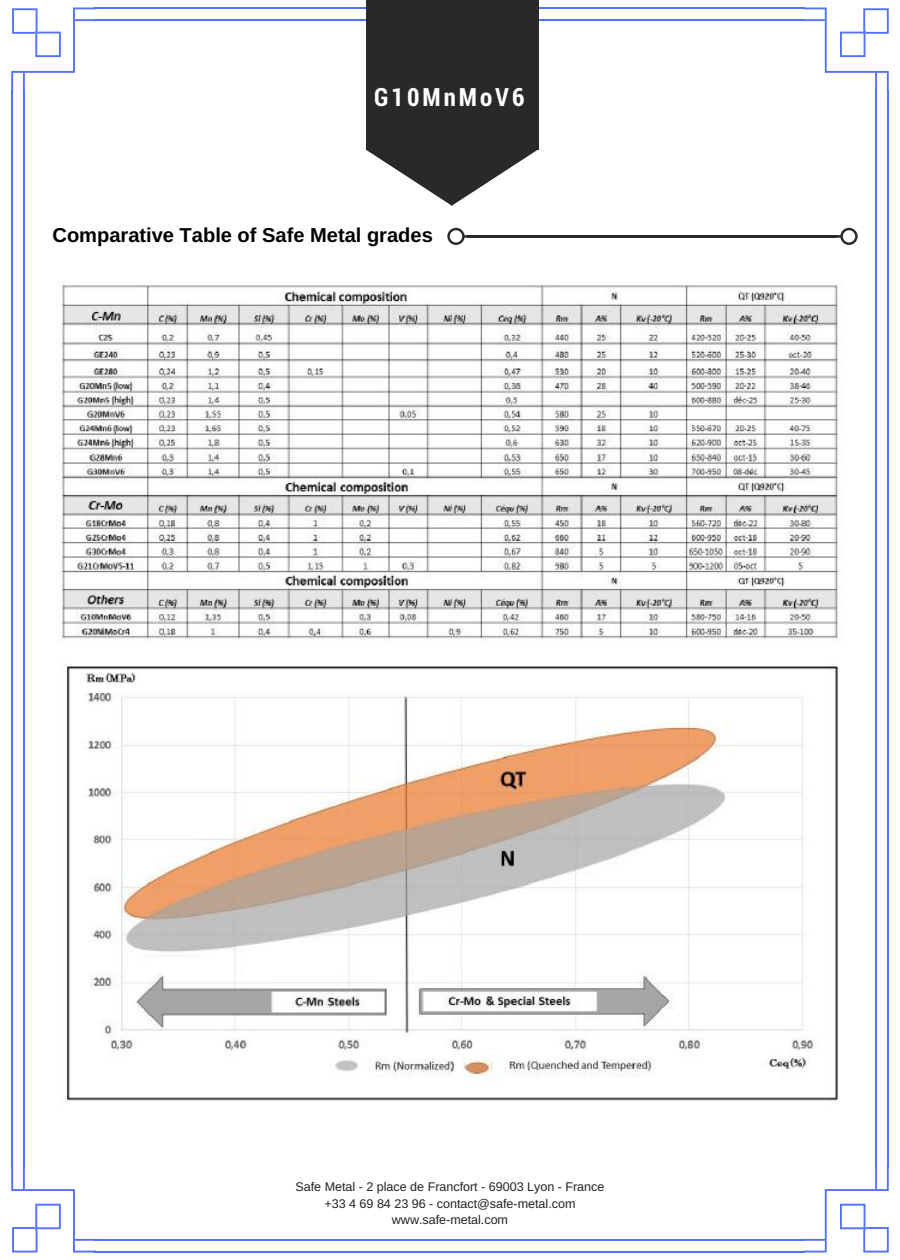
<style>
.page{position:relative;width:900px;height:1260px;background:#fff}
.page>*{position:absolute;margin:0;border:0;box-sizing:border-box;transform-origin:0 0}
.t1{font:700 25.25px "Roboto Condensed";letter-spacing:.12em;color:#fff}
.t2{font:700 20px "Arimo";color:#000}
.t3{font:12.5px/17px "Arimo";color:#222;text-align:center}
</style>
<div class="page">
<svg style="left:11px;top:8px;width:85px;height:84px"></svg>
<hr style="left:11px;top:90px;width:2px;height:1078px;background:#5271ff">
<hr style="left:23px;top:90px;width:2px;height:1078px;background:#5271ff">
<svg style="left:11px;top:1166px;width:85px;height:86px"></svg>
<hr style="left:94px;top:1251px;width:711px;height:1px;background:#5271ff">
<hr style="left:94px;top:1239px;width:711px;height:2px;background:#5271ff">
<svg style="left:803px;top:1166px;width:86px;height:86px"></svg>
<hr style="left:887px;top:90px;width:2px;height:1078px;background:#5271ff">
<hr style="left:875px;top:90px;width:2px;height:1078px;background:#5271ff">
<svg style="left:803px;top:8px;width:86px;height:84px"></svg>
<hr style="left:94px;top:8px;width:711px;height:1px;background:#5271ff">
<hr style="left:94px;top:19px;width:711px;height:2px;background:#5271ff">
<div style="left:366px;top:0;width:172px;height:150px;background:#292929"></div>
<svg style="left:366px;top:150px;width:171px;height:56px"></svg>
<hr style="left:468px;top:235px;width:369px;height:3px;background:#292929">
<svg style="left:447px;top:228px;width:21px;height:17px"></svg>
<svg style="left:837px;top:228px;width:21px;height:17px"></svg>
<img style="left:56px;top:281px;width:784px;height:361px">
<img style="left:65px;top:664px;width:774px;height:440px">
<h1 class="t1" style="left:374px;top:80px;width:152px">G10MnMoV6</h1>
<h2 class="t2" style="left:52px;top:224px;width:382px">Comparative Table of Safe Metal grades</h2>
<p class="t3" style="left:296px;top:1178px;width:310px">Safe Metal - 2 place de Francfort - 69003 Lyon - France +33 4 69 84 23 96 - contact@safe-metal.com www.safe-metal.com</p>
</div>
